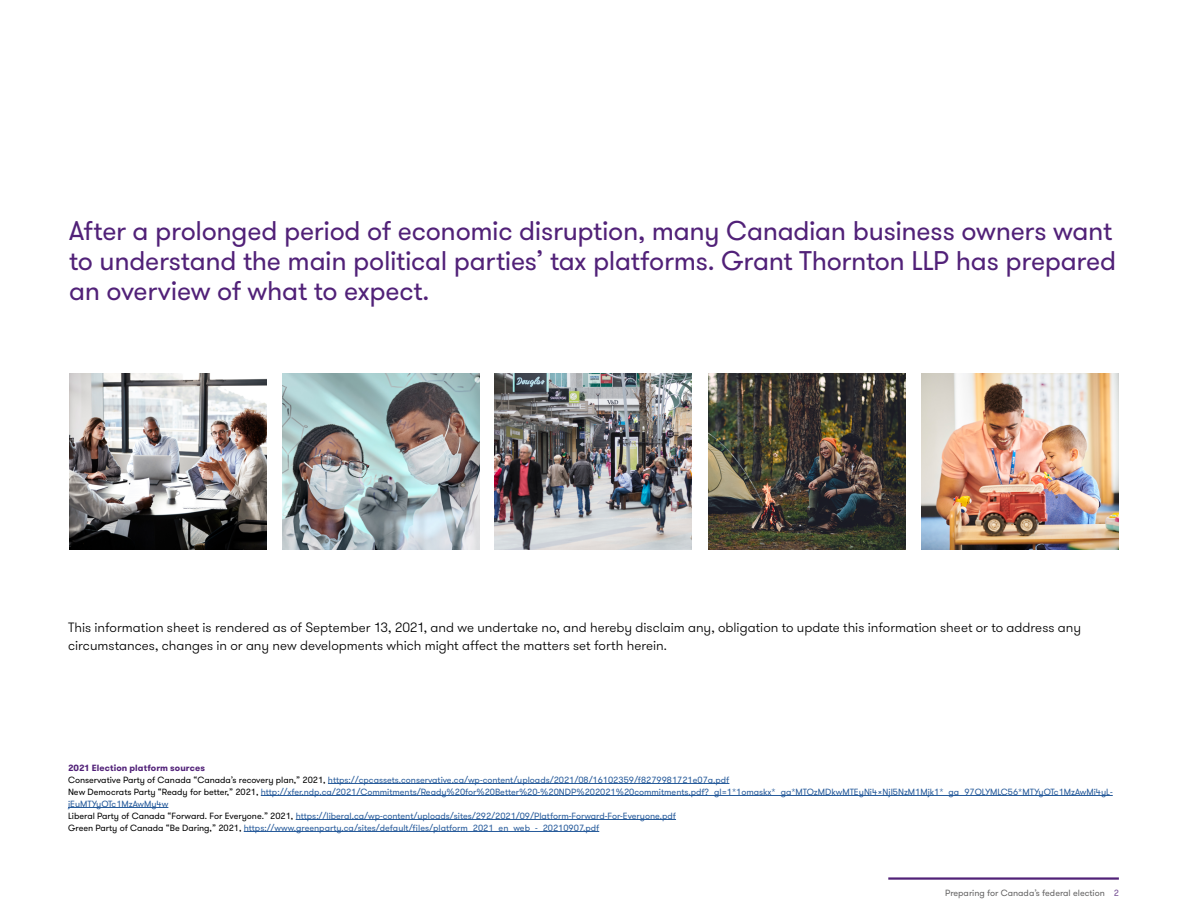
<style>
.page{position:relative;width:1188px;height:918px;background:#fff}
.page>*{position:absolute;margin:0;border:0;box-sizing:border-box;transform-origin:0 0}
.t1{font:27px/30px "GT Walsheim Pro";letter-spacing:-.01em;color:#512178}
.t2{font:300 13.5px/18px "GT Walsheim Pro";color:#000}
.t3{font:9px/12px "GT Walsheim Pro";color:#275b9b}
.t4{font:9px "GT Walsheim Pro";color:#646363}
.s1{font-weight:700;color:#512178}
.s2{color:#000}
.s3{color:#754e93}
</style>
<div class="page">
<img style="left:69px;top:373px;width:197px;height:176px">
<img style="left:708px;top:373px;width:197px;height:176px">
<img style="left:283px;top:373px;width:197px;height:176px">
<img style="left:922px;top:373px;width:197px;height:176px">
<hr style="left:328px;top:783px;width:401px;height:1px;background:#275b9b">
<hr style="left:261px;top:795px;width:852px;height:1px;background:#275b9b">
<hr style="left:68px;top:807px;width:100px;height:1px;background:#275b9b">
<hr style="left:296px;top:819px;width:380px;height:1px;background:#275b9b">
<hr style="left:244px;top:831px;width:355px;height:1px;background:#275b9b">
<img style="left:495px;top:373px;width:196px;height:176px">
<hr style="left:888px;top:877px;width:231px;height:3px;background:#512178">
<h1 class="t1" style="left:69px;top:217px;width:1049px">After a prolonged period of economic disruption, many Canadian business owners want to understand the main political parties’ tax platforms. Grant Thornton LLP has prepared an overview of what to expect.</h1>
<p class="t2" style="left:68px;top:619px;width:1015px">This information sheet is rendered as of September 13, 2021, and we undertake no, and hereby disclaim any, obligation to update this information sheet or to address any circumstances, changes in or any new developments which might affect the matters set forth herein.</p>
<p class="t3" style="left:68px;top:762px;width:1046px"><span class="s1">2021 Election platform sources<br></span><span class="s2">Conservative Party of Canada “Canada’s recovery plan,” 2021,</span> https://cpcassets.conservative.ca/wp-content/uploads/2021/08/16102359/f8279981721e07a.pdf<br><span class="s2">New Democrats Party “Ready for better,” 2021,</span> http://xfer.ndp.ca/2021/Commitments/Ready%20for%20Better%20-%20NDP%202021%20commitments.pdf?_gl=1*1omaskx*_ga*MTQzMDkwMTEyNi4xNjI5NzM1Mjk1*_ga_97QLYMLC56*MTYyOTc1MzAwMi4yL&shy;jEuMTYyOTc1MzAwMy4w<br><span class="s2">Liberal Party of Canada “Forward. For Everyone.” 2021,</span> https://liberal.ca/wp-content/uploads/sites/292/2021/09/Platform-Forward-For-Everyone.pdf<br><span class="s2">Green Party of Canada “Be Daring,” 2021,</span> https://www.greenparty.ca/sites/default/files/platform_2021_en_web_-_20210907.pdf</p>
<p class="t4" style="left:945px;top:887px;width:175px">Preparing for Canada’s federal election <span class="s3">2</span></p>
</div>
